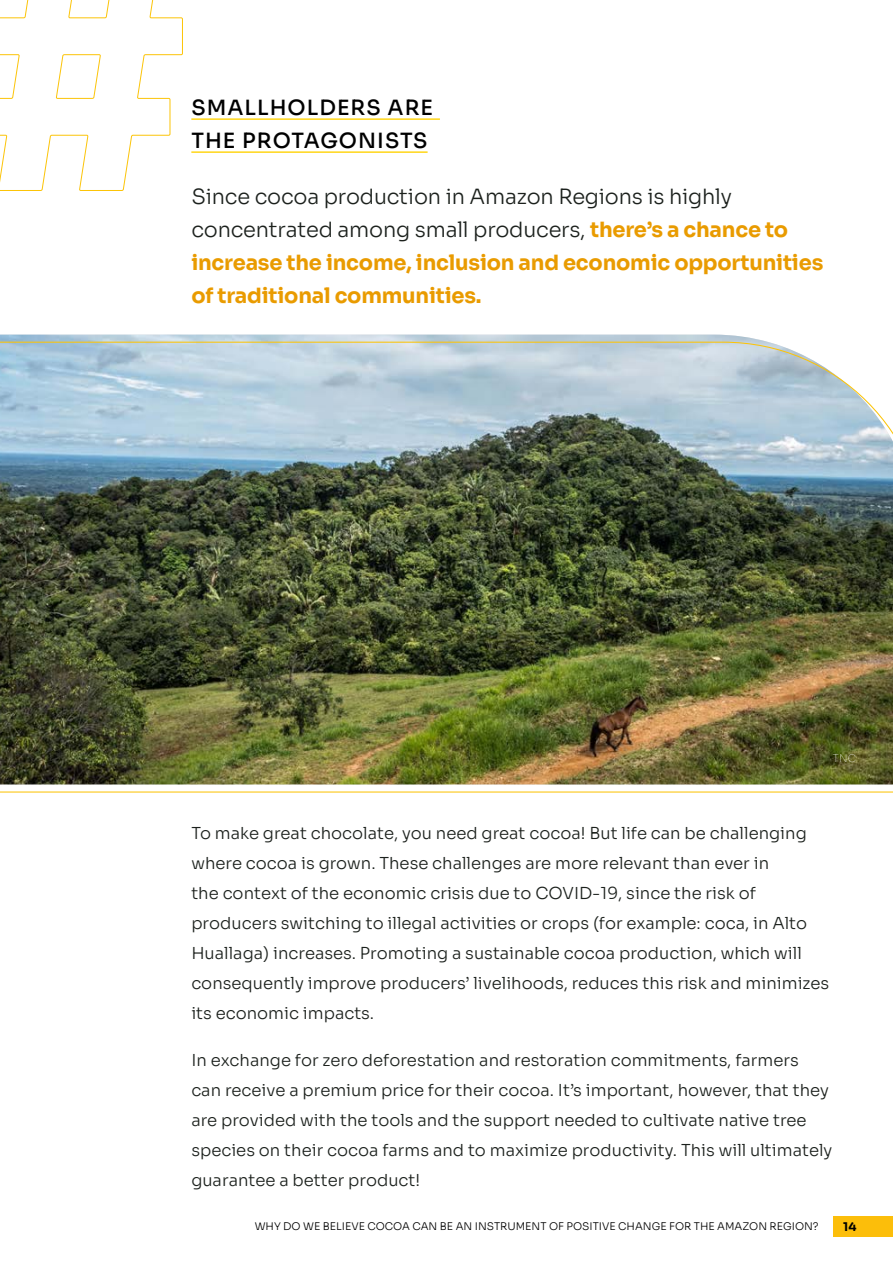
<style>
.page{position:relative;width:893px;height:1263px;background:#fff}
.page>*{position:absolute;margin:0;border:0;box-sizing:border-box;transform-origin:0 0}
.t1{font:21px/33px "Sora";letter-spacing:-.01em;color:#e99b00}
.t2{font:500 21px/33px "Sora";letter-spacing:.05em;color:#000}
.t3{font:300 16.5px/30px "Sora";color:#1c211d}
.t4{font:12px "Sora";color:#000}
.t5{font:300 10.5px "Sora";color:#000}
.t6{font:100 10.5px "Sora";color:#fff}
.s1{font-weight:300;color:#1c211d}
</style>
<div class="page">
<div style="left:833px;top:1216px;width:60px;height:20px;background:#fcbe0a"></div>
<svg style="left:0;top:0;width:183px;height:191px"></svg>
<hr style="left:191px;top:118px;width:249px;height:2px;background:#ffd617">
<hr style="left:191px;top:151px;width:237px;height:2px;background:#ffd617">
<img style="left:0;top:341px;width:893px;height:452px">
<p class="t2" style="left:191px;top:89px;width:243px">SMALLHOLDERS ARE<br>THE PROTAGONISTS</p>
<p class="t1" style="left:191px;top:178px;width:633px"><span class="s1">Since cocoa production in Amazon Regions is highly concentrated among small producers,</span> there’s a chance to increase the income, inclusion and economic opportunities of traditional communities.</p>
<p class="t6" style="left:833px;top:750px;width:25px">TNC</p>
<p class="t3" style="left:191px;top:816px;width:639px">To make great chocolate, you need great cocoa! But life can be challenging where cocoa is grown. These challenges are more relevant than ever in<br>the context of the economic crisis due to COVID-19, since the risk of producers switching to illegal activities or crops (for example: coca, in Alto Huallaga) increases. Promoting a sustainable cocoa production, which will consequently improve producers’ livelihoods, reduces this risk and minimizes its economic impacts.</p>
<p class="t3" style="left:191px;top:1043px;width:642px">In exchange for zero deforestation and restoration commitments, farmers can receive a premium price for their cocoa. It’s important, however, that they are provided with the tools and the support needed to cultivate native tree species on their cocoa farms and to maximize productivity. This will ultimately guarantee a better product!</p>
<p class="t5" style="left:255px;top:1217px;width:565px">WHY DO WE BELIEVE COCOA CAN BE AN INSTRUMENT OF POSITIVE CHANGE FOR THE AMAZON REGION?</p>
<p class="t4" style="left:843px;top:1217px;width:15px">14</p>
</div>
